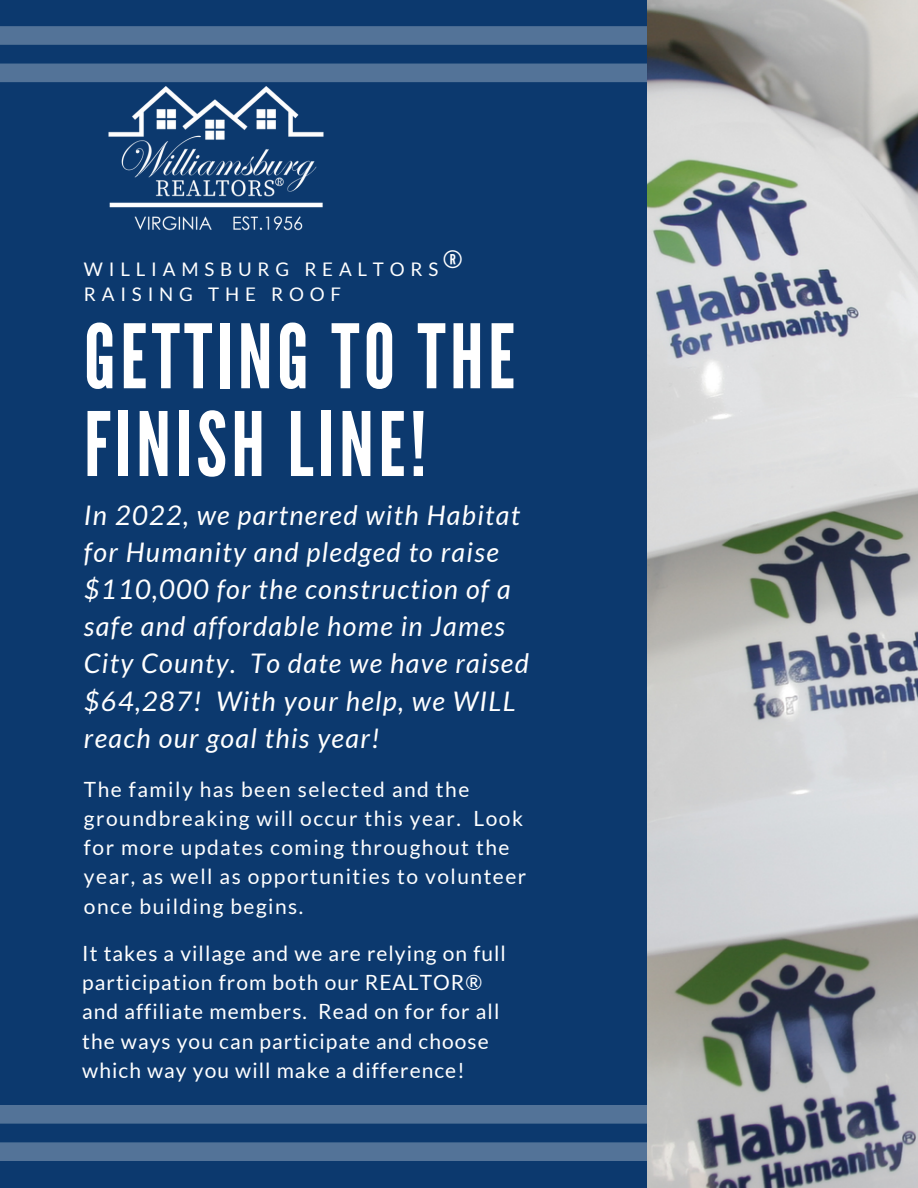
<style>
.page{position:relative;width:918px;height:1188px;background:#0c396e}
.page>*{position:absolute;margin:0;border:0;box-sizing:border-box;transform-origin:0 0}
.t1{font:88.5px/87.8px "League Gothic";letter-spacing:.05em;color:#fff}
.t2{font:italic 27px/37.2px "Lato";letter-spacing:.05em;color:#fff}
.t3{font:24px "League Gothic";color:#fff}
.t4{font:21px/29.2px "Lato";letter-spacing:.05em;color:#fff}
.t5{font:21px/29.2px "Lato";letter-spacing:.07em;color:#fff}
.t6{font:18.75px/24.8px "Lato";letter-spacing:.31em;color:#fff}
</style>
<div class="page">
<svg style="left:0;top:26px;width:648px;height:56px"></svg>
<svg style="left:0;top:1105px;width:648px;height:56px"></svg>
<img style="left:648px;top:0;width:270px;height:1188px">
<img style="left:108px;top:87px;width:216px;height:144px">
<h3 class="t3" style="left:443px;top:245px;width:21px">®</h3>
<p class="t6" style="left:84px;top:257px;width:356px">WILLIAMSBURG REALTORS<br>RAISING THE ROOF</p>
<p class="t1" style="left:84px;top:315px;width:433px">GETTING TO THE<br>FINISH LINE!</p>
<p class="t2" style="left:84px;top:496px;width:446px">In 2022, we partnered with Habitat for Humanity and pledged to raise $110,000 for the construction of a safe and affordable home in James<br>City County. To date we have raised $64,287! With your help, we WILL reach our goal this year!</p>
<h1 class="t5" style="left:84px;top:774px;width:444px">The family has been selected and the groundbreaking will occur this year. Look for more updates coming throughout the year, as well as opportunities to volunteer once building begins.</h1>
<h2 class="t4" style="left:82px;top:938px;width:425px">It takes a village and we are relying on full participation from both our REALTOR® and affiliate members. Read on for for all the ways you can participate and choose which way you will make a difference!</h2>
</div>
